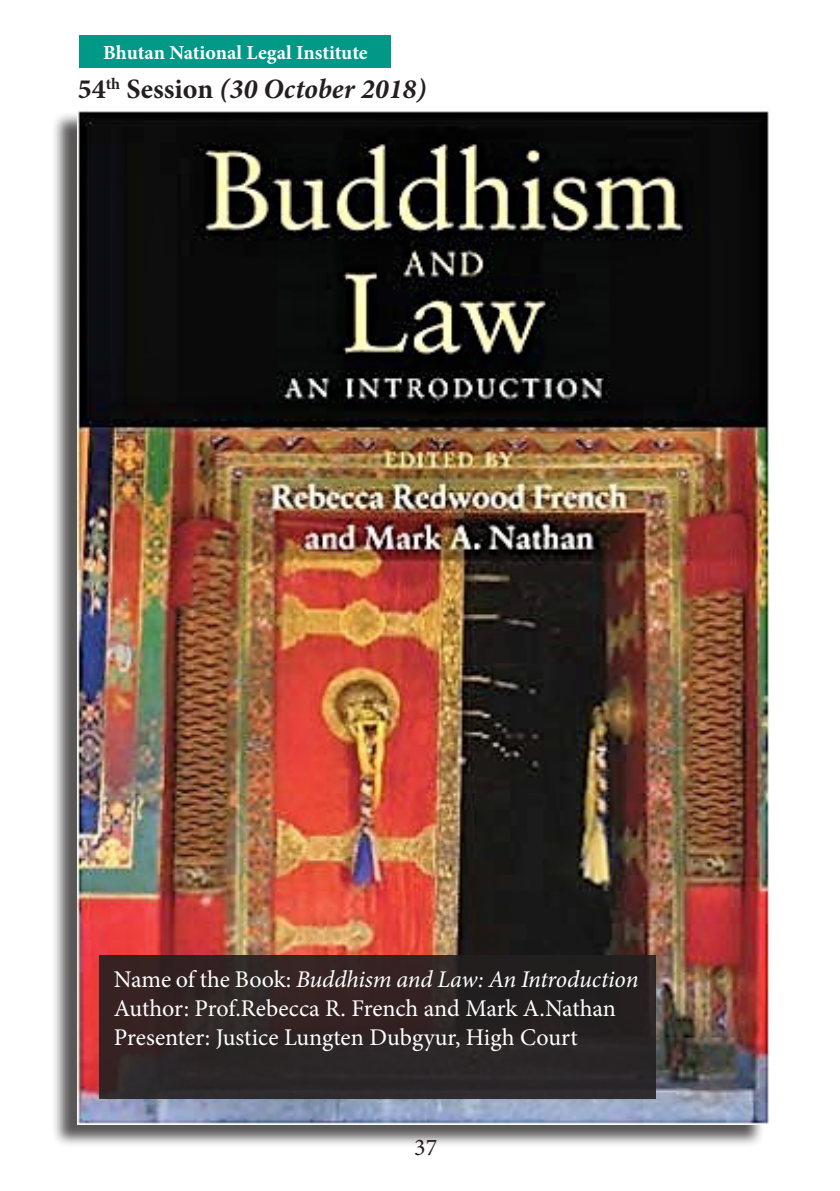
<style>
.page{position:relative;width:840px;height:1191px;background:#fff}
.page>*{position:absolute;margin:0;border:0;box-sizing:border-box;transform-origin:0 0}
.t1{font:italic 700 28px "Minion Pro";color:#231f20}
.t2{font:24px/28.8px "Minion Pro";letter-spacing:-.005em;color:#fff}
.t3{font:24px "Minion Pro";color:#231f20}
.t4{font:700 20px "Minion Pro";letter-spacing:-.005em;color:#fff}
.s1{font-style:normal}
.s2{font-style:italic}
</style>
<div class="page">
<div style="left:79px;top:35px;width:312px;height:33px;background:#009886"></div>
<div style="left:51px;top:111px;width:714px;height:1036px;background:#231f20;opacity:.75"></div>
<img style="left:78px;top:111px;width:691px;height:1013px">
<div style="left:99px;top:955px;width:556px;height:144px;background:#2d2424"></div>
<p class="t4" style="left:103px;top:38px;width:266px">Bhutan National Legal Institute</p>
<p class="t1" style="left:78px;top:69px;width:350px"><span class="s1">54</span><sup>th</sup> <span class="s1">Session</span> (30 October 2018)</p>
<p class="t2" style="left:114px;top:965px;width:525px">Name of the Book: <span class="s2">Buddhism and Law: An Introduction<br></span>Author: Prof.Rebecca R. French and Mark A.Nathan<br>Presenter: Justice Lungten Dubgyur, High Court</p>
<p class="t3" style="left:414px;top:1131px;width:25px">37</p>
</div>
